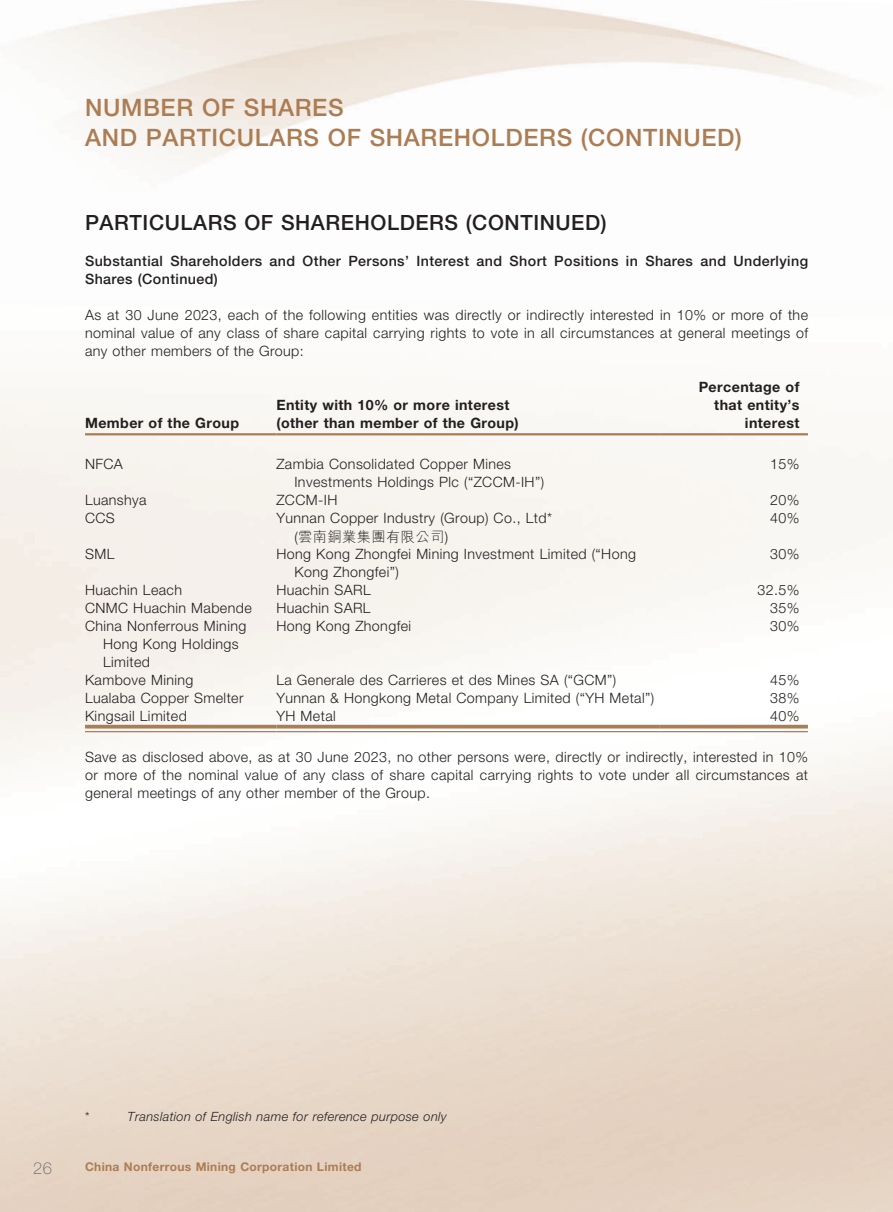
<style>
.page{position:relative;width:893px;height:1212px;background:#fff}
.page>*{position:absolute;margin:0;border:0;box-sizing:border-box;transform-origin:0 0}
.t1{font:500 24px/30px "Helvetica Neue LT Std";letter-spacing:.03em;color:#ac7c52}
.t2{font:500 21px "Helvetica Neue LT Std";letter-spacing:.03em;color:#231f20}
.t3{font:100 16.5px "Helvetica Neue LT Std";color:#636366}
.t4{font:300 14.25px/18px "Helvetica Neue LT Std";letter-spacing:.03em;color:#231f20}
.t5{font:500 14.25px/18px "Helvetica Neue LT Std";letter-spacing:.03em;color:#231f20}
.t6{font:700 14.25px/18px "Helvetica Neue LT Std";letter-spacing:.03em;color:#231f20}
.t7{font:300 14.25px "M Hei HK";letter-spacing:.03em;color:#231f20}
.t8{font:italic 300 12.75px "Helvetica Neue LT Std";letter-spacing:.03em;color:#231f20}
.t9{font:300 12.75px "Helvetica Neue LT Std";color:#231f20}
.t10{font:700 12px "Helvetica Neue LT Std";letter-spacing:.03em;color:#ac7c52}
.s1{font-family:"Helvetica Neue LT Std"}
</style>
<div class="page">
<hr style="left:85px;top:433px;width:191px;height:2px;background:#ac7c52">
<hr style="left:276px;top:433px;width:383px;height:2px;background:#ac7c52">
<hr style="left:659px;top:433px;width:149px;height:2px;background:#ac7c52">
<hr style="left:85px;top:725px;width:191px;height:3px;background:#ac7c52">
<hr style="left:85px;top:731px;width:191px;height:1px;background:#ac7c52">
<hr style="left:276px;top:725px;width:383px;height:3px;background:#ac7c52">
<hr style="left:276px;top:731px;width:383px;height:1px;background:#ac7c52">
<hr style="left:659px;top:725px;width:149px;height:3px;background:#ac7c52">
<hr style="left:659px;top:731px;width:149px;height:1px;background:#ac7c52">
<h1 class="t1" style="left:85px;top:92px;width:658px">NUMBER OF SHARES<br>AND PARTICULARS OF SHAREHOLDERS (CONTINUED)</h1>
<h2 class="t2" style="left:85px;top:210px;width:523px">PARTICULARS OF SHAREHOLDERS (CONTINUED)</h2>
<p class="t5" style="left:85px;top:252px;width:725px">Substantial Shareholders and Other Persons’ Interest and Short Positions in Shares and Underlying<br>Shares (Continued)</p>
<p class="t4" style="left:85px;top:306px;width:725px;text-align:justify">As at 30 June 2023, each of the following entities was directly or indirectly interested in 10% or more of the nominal value of any class of share capital carrying rights to vote in all circumstances at general meetings of any other members of the Group:</p>
<p class="t6" style="left:85px;top:414px;width:156px">Member of the Group</p>
<p class="t6" style="left:276px;top:396px;width:244px">Entity with 10% or more interest (other than member of the Group)</p>
<p class="t6" style="left:699px;top:378px;width:102px;text-align:right">Percentage of that entity’s interest</p>
<p class="t4" style="left:85px;top:455px;width:39px">NFCA</p>
<p class="t4" style="left:294px;top:455px;width:251px;text-indent:-18px">Zambia Consolidated Copper Mines<br>Investments Holdings Plc (“ZCCM-IH”)</p>
<p class="t4" style="left:770px;top:455px;width:31px">15%</p>
<p class="t4" style="left:85px;top:491px;width:63px">Luanshya</p>
<p class="t4" style="left:276px;top:491px;width:62px">ZCCM-IH</p>
<p class="t4" style="left:770px;top:491px;width:31px">20%</p>
<p class="t4" style="left:85px;top:509px;width:31px">CCS</p>
<p class="t4" style="left:276px;top:509px;width:277px">Yunnan Copper Industry (Group) Co., Ltd*</p>
<p class="t7" style="left:294px;top:527px;width:155px"><span class="s1">(</span>雲南銅業集團有限公司<span class="s1">)</span></p>
<p class="t4" style="left:770px;top:509px;width:31px">40%</p>
<p class="t4" style="left:85px;top:545px;width:31px">SML</p>
<p class="t4" style="left:294px;top:545px;width:343px;text-indent:-18px">Hong Kong Zhongfei Mining Investment Limited (“Hong<br>Kong Zhongfei”)</p>
<p class="t4" style="left:770px;top:545px;width:31px">30%</p>
<p class="t4" style="left:85px;top:581px;width:99px">Huachin Leach</p>
<p class="t4" style="left:276px;top:581px;width:96px">Huachin SARL</p>
<p class="t4" style="left:757px;top:581px;width:43px">32.5%</p>
<p class="t4" style="left:85px;top:599px;width:168px">CNMC Huachin Mabende</p>
<p class="t4" style="left:276px;top:599px;width:96px">Huachin SARL</p>
<p class="t4" style="left:770px;top:599px;width:31px">35%</p>
<p class="t4" style="left:103px;top:617px;width:145px;text-indent:-18px">China Nonferrous Mining<br>Hong Kong Holdings<br>Limited</p>
<p class="t4" style="left:276px;top:617px;width:136px">Hong Kong Zhongfei</p>
<p class="t4" style="left:770px;top:617px;width:31px">30%</p>
<p class="t4" style="left:85px;top:671px;width:110px">Kambove Mining</p>
<p class="t4" style="left:276px;top:671px;width:341px">La Generale des Carrieres et des Mines SA (“GCM”)</p>
<p class="t4" style="left:770px;top:671px;width:31px">45%</p>
<p class="t4" style="left:85px;top:689px;width:160px">Lualaba Copper Smelter</p>
<p class="t4" style="left:276px;top:689px;width:379px">Yunnan &amp; Hongkong Metal Company Limited (“YH Metal”)</p>
<p class="t4" style="left:770px;top:689px;width:31px">38%</p>
<p class="t4" style="left:85px;top:707px;width:103px">Kingsail Limited</p>
<p class="t4" style="left:276px;top:707px;width:61px">YH Metal</p>
<p class="t4" style="left:770px;top:707px;width:31px">40%</p>
<p class="t4" style="left:85px;top:748px;width:725px;text-align:justify">Save as disclosed above, as at 30 June 2023, no other persons were, directly or indirectly, interested in 10% or more of the nominal value of any class of share capital carrying rights to vote under all circumstances at general meetings of any other member of the Group.</p>
<p class="t9" style="left:85px;top:1108px;width:6px">*</p>
<p class="t8" style="left:128px;top:1109px;width:321px">Translation of English name for reference purpose only</p>
<p class="t3" style="left:33px;top:1159px;width:20px">26</p>
<p class="t10" style="left:85px;top:1159px;width:278px">China Nonferrous Mining Corporation Limited</p>
</div>
